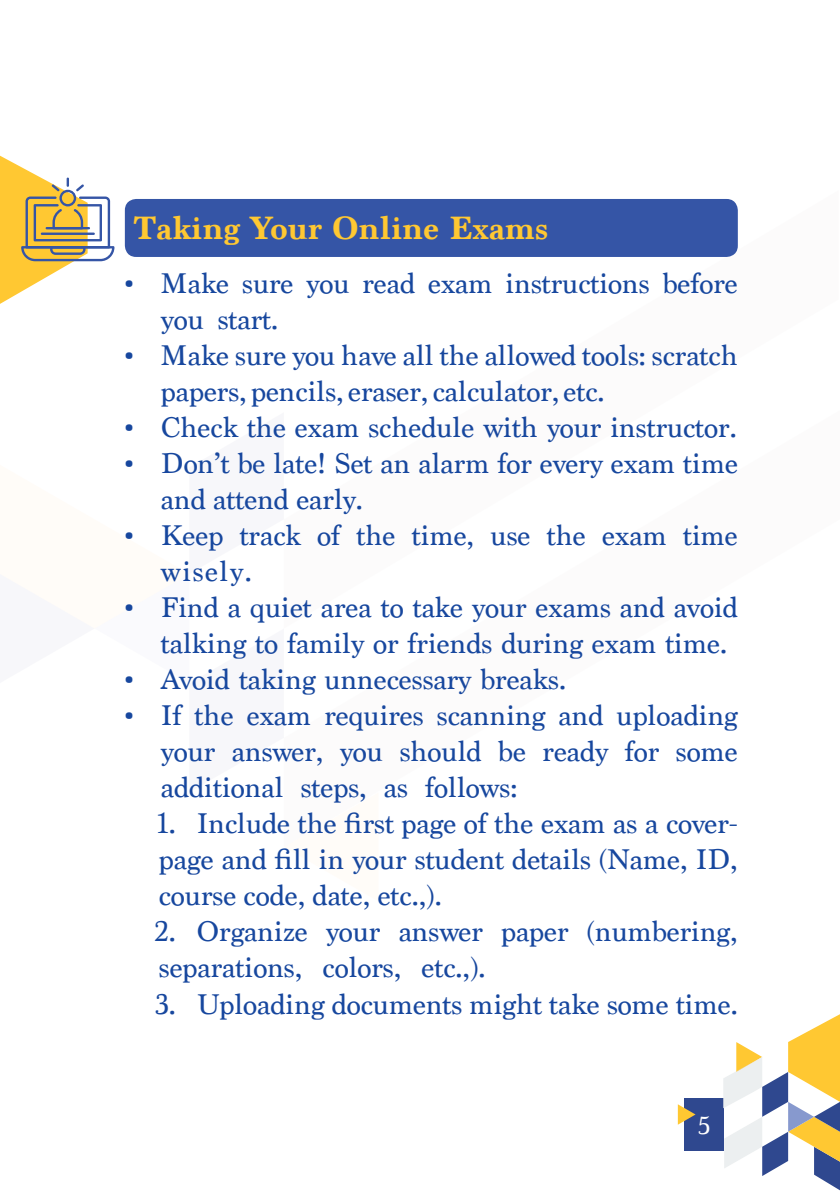
<style>
.page{position:relative;width:840px;height:1191px;background:#fff}
.page>*{position:absolute;margin:0;border:0;box-sizing:border-box;transform-origin:0 0}
.t1{font:700 34px "Marion";color:#ffc832}
.t2{font:30px/36px "Marion";color:#17479e}
.t3{font:26px "Marion";color:#fff}
</style>
<div class="page">
<div style="left:683px;top:1098px;width:40px;height:52px;background:#2f488f"></div>
<svg style="left:722px;top:1014px;width:117px;height:176px"></svg>
<svg style="left:677px;top:1104px;width:18px;height:20px"></svg>
<div style="left:125px;top:199px;width:612px;height:58px;background:#3555a6;border-radius:11px"></div>
<svg style="left:0;top:156px;width:114px;height:148px"></svg>
<hr style="left:46px;top:227px;width:44px;height:2px;background:#3555a6">
<hr style="left:41px;top:232px;width:54px;height:3px;background:#3555a6">
<p class="t1" style="left:134px;top:207px;width:415px">Taking Your Online Exams</p>
<p class="t2" style="left:161px;top:266px;width:578px;text-indent:-36px">• Make sure you read exam instructions before you start.</p>
<p class="t2" style="left:161px;top:338px;width:578px;text-indent:-36px">• Make sure you have all the allowed tools: scratch papers, pencils, eraser, calculator, etc.</p>
<p class="t2" style="left:125px;top:410px;width:613px">• Check the exam schedule with your instructor.</p>
<p class="t2" style="left:161px;top:446px;width:578px;text-indent:-36px">• Don’t be late! Set an alarm for every exam time and attend early.</p>
<p class="t2" style="left:161px;top:518px;width:578px;text-indent:-36px">• Keep track of the time, use the exam time wisely.</p>
<p class="t2" style="left:161px;top:590px;width:578px;text-indent:-36px">• Find a quiet area to take your exams and avoid talking to family or friends during exam time.</p>
<p class="t2" style="left:125px;top:662px;width:442px">• Avoid taking unnecessary breaks.</p>
<p class="t2" style="left:161px;top:698px;width:578px;text-align:justify;text-indent:-36px">• If the exam requires scanning and uploading your answer, you should be ready for some additional steps, as follows:</p>
<p class="t2" style="left:157px;top:806px;width:582px;text-align:justify">11. Include the first page of the exam as a cover&shy;page and fill in your student details (Name, ID, course code, date, etc.,).</p>
<p class="t2" style="left:154px;top:914px;width:584px">22. Organize your answer paper (numbering, separations, colors, etc.,).</p>
<p class="t2" style="left:155px;top:986px;width:584px">33. Uploading documents might take some time.</p>
<p class="t3" style="left:697px;top:1110px;width:14px">5</p>
</div>
